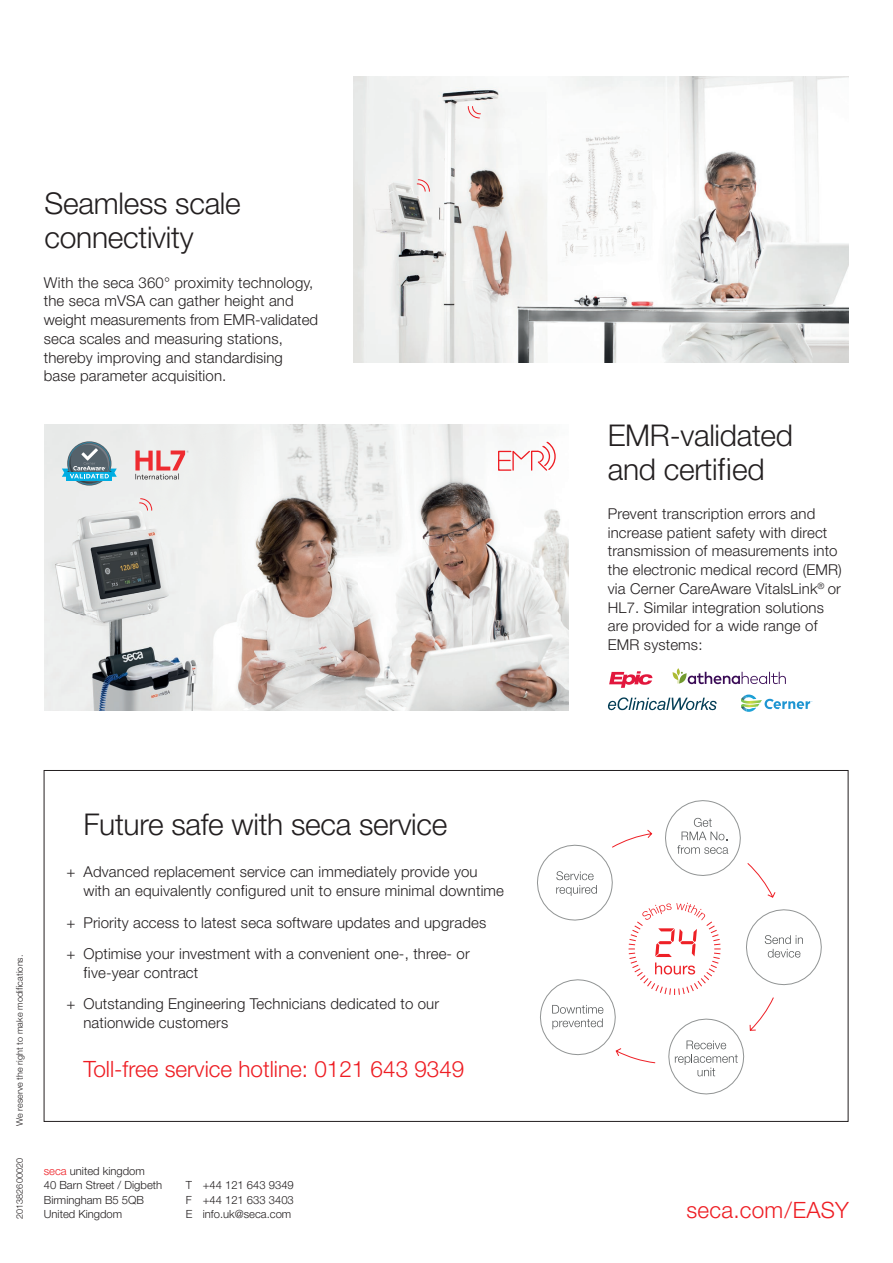
<style>
.page{position:relative;width:893px;height:1263px;background:#fff}
.page>*{position:absolute;margin:0;border:0;box-sizing:border-box;transform-origin:0 0}
.t1{font:300 30px/34.5px "secaglobal";letter-spacing:-.01em;color:#231f20}
.t2{font:300 22.5px "secaglobal";color:#ee1d23}
.t3{font:300 15px/18.8px "secaglobal";letter-spacing:.01em;color:#231f20}
.t4{font:300 11.25px/14.1px "secaglobal";color:#231f20;text-align:justify}
.t5{font:300 9px "secaglobal";letter-spacing:.01em;color:#231f20}
.s1{color:#ee1d23}
</style>
<div class="page">
<img style="left:354px;top:77px;width:494px;height:286px">
<svg style="left:417px;top:179px;width:13px;height:13px"></svg>
<svg style="left:468px;top:106px;width:13px;height:12px"></svg>
<img style="left:45px;top:424px;width:524px;height:286px">
<svg style="left:139px;top:498px;width:13px;height:13px"></svg>
<svg style="left:497px;top:440px;width:59px;height:32px"></svg>
<svg style="left:135px;top:450px;width:54px;height:29px;background:#e5adae"></svg>
<svg style="left:67px;top:441px;width:44px;height:45px"></svg>
<svg style="left:62px;top:442px;width:55px;height:42px;background:#7da3b1"></svg>
<svg style="left:537px;top:800px;width:285px;height:295px"></svg>
<svg style="left:552px;top:1005px;width:51px;height:24px"></svg>
<svg style="left:611px;top:818px;width:192px;height:258px"></svg>
<svg style="left:741px;top:694px;width:71px;height:18px"></svg>
<svg style="left:673px;top:668px;width:113px;height:16px"></svg>
<svg style="left:609px;top:671px;width:43px;height:17px"></svg>
<svg style="left:608px;top:697px;width:109px;height:13px"></svg>
<h1 class="t1" style="left:45px;top:186px;width:198px">Seamless scale connectivity</h1>
<p class="t3" style="left:44px;top:273px;width:276px">With the seca 360° proximity technology, the seca mVSA can gather height and weight measurements from EMR-validated seca scales and measuring stations, thereby improving and standardising base parameter acquisition.</p>
<p class="t5" style="left:15px;top:1126px;width:173px;rotate:-90deg">We reserve the right to make modifications.</p>
<p class="t5" style="left:15px;top:1219px;width:63px;rotate:-90deg">201382600020</p>
<h1 class="t1" style="left:83px;top:808px;width:365px">Future safe with seca service</h1>
<p class="t3" style="left:83px;top:863px;width:422px;text-indent:-17px">+ Advanced replacement service can immediately provide you with an equivalently configured unit to ensure minimal downtime</p>
<p class="t3" style="left:66px;top:907px;width:421px;line-height:31.5px">+ Priority access to latest seca software updates and upgrades + Optimise your investment with a convenient one-, three- or</p>
<p class="t3" style="left:66px;top:957px;width:374px;line-height:31.5px;text-indent:17px">five-year contract<br>+ Outstanding Engineering Technicians dedicated to our</p>
<p class="t3" style="left:83px;top:1013px;width:146px">nationwide customers</p>
<h2 class="t2" style="left:83px;top:1056px;width:383px">Toll-free service hotline: 0121 643 9349</h2>
<p class="t4" style="left:44px;top:1164px;width:120px;text-align:left"><span class="s1">seca</span> united kingdom<br>40 Barn Street / Digbeth<br>Birmingham B5 5QB<br>United Kingdom</p>
<p class="t4" style="left:186px;top:1178px;width:110px">T +44 121 643 9349<br>F +44 121 633 3403<br>E info.uk@seca.com</p>
<h1 class="t1" style="left:608px;top:418px;width:187px">EMR-validated and certified</h1>
<p class="t3" style="left:608px;top:504px;width:236px">Prevent transcription errors and increase patient safety with direct transmission of measurements into the electronic medical record (EMR) via Cerner CareAware VitalsLink<sup>®</sup> or<br>HL7. Similar integration solutions are provided for a wide range of<br>EMR systems:</p>
<h2 class="t2" style="left:687px;top:1197px;width:164px">seca.com/EASY</h2>
</div>
